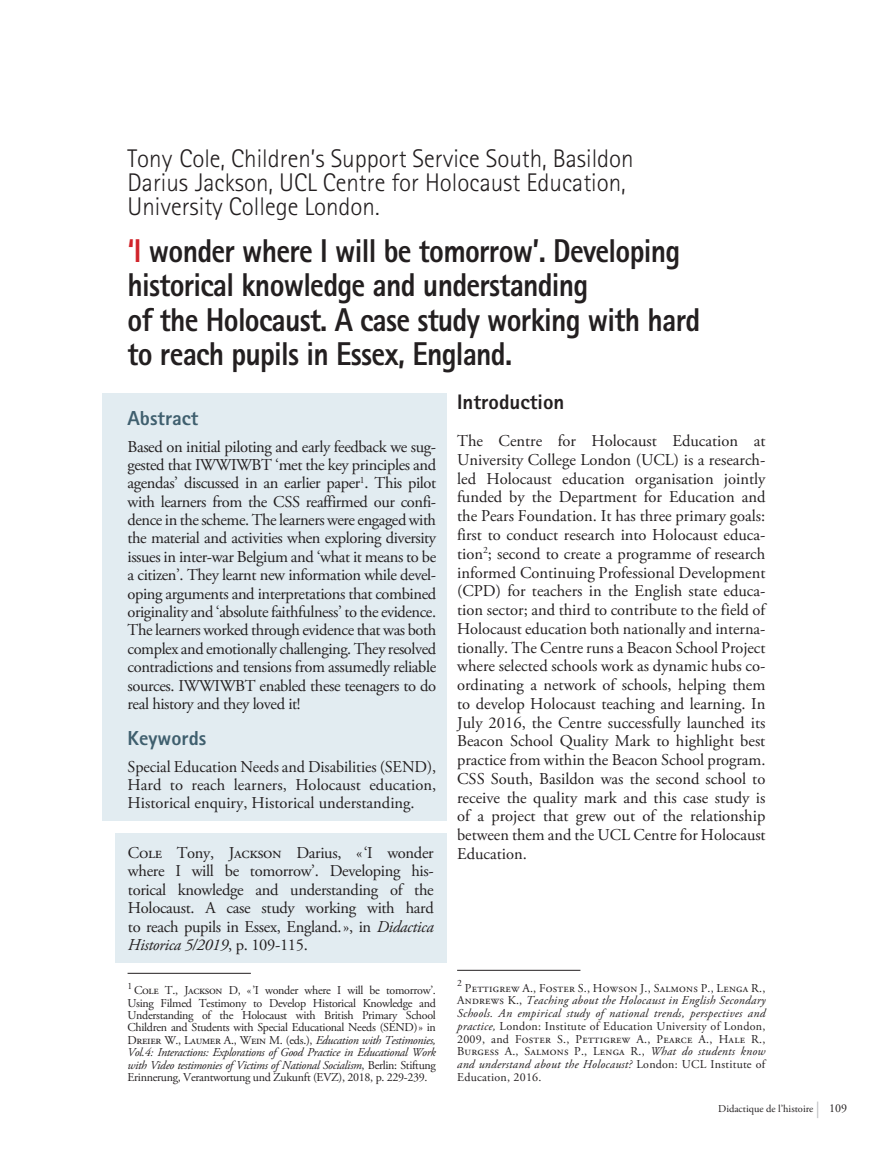
<style>
.page{position:relative;width:893px;height:1149px;background:#fff}
.page>*{position:absolute;margin:0;border:0;box-sizing:border-box;transform-origin:0 0}
.t1{font:800 33px/34.5px "Rotis Sans Serif";letter-spacing:-.025em;color:#231f20;scale:.9 1}
.t2{font:300 25.5px/24px "Rotis Sans Serif";color:#231f20}
.t3{font:800 21px "Rotis Sans Serif";color:#231f20}
.t4{font:800 20.25px "Rotis Sans Serif";color:#3f5f6e}
.t5{font:16.5px/18.8px "Adobe Garamond Pro";letter-spacing:-.02em;color:#231f20;text-align:justify}
.t6{font:12px/12.3px "Adobe Garamond Pro";letter-spacing:-.005em;color:#231f20;text-align:justify}
.t7{font:10.5px "Adobe Garamond Pro";color:#231f20}
.t8{font:9.6px "Adobe Garamond Pro";color:#231f20}
.s1{color:#d1232a}
.s2{font-style:italic}
.s3{font-size:16.5px;color:#bcbdc0}
.s4{font-size:12px}
</style>
<div class="page">
<hr style="left:128px;top:972px;width:123px;height:1px;background:#231f20">
<hr style="left:457px;top:969px;width:123px;height:1px;background:#231f20">
<div style="left:102px;top:393px;width:344px;height:428px;background:#e2ecf1"></div>
<div style="left:115px;top:833px;width:331px;height:129px;background:#e2ecf1"></div>
<h2 class="t2" style="left:128px;top:146px;width:508px">Tony Cole, Children’s Support Service South, Basildon<br>Darius Jackson, UCL Centre for Holocaust Education,<br>University College London.</h2>
<h1 class="t1" style="left:128px;top:233px;width:638px"><span class="s1">‘I</span> wonder where I will be tomorrow’. Developing historical knowledge and understanding<br>of the Holocaust. A case study working with hard to reach pupils in Essex, England.</h1>
<p class="t4" style="left:128px;top:405px;width:72px">Abstract</p>
<p class="t5" style="left:128px;top:437px;width:310px">Based on initial piloting and early feedback we sug&shy;gested that IWWIWBT ‘met the key principles and agendas’ discussed in an earlier paper<sup>1</sup>. This pilot with learners from the CSS reaffirmed our confi&shy;dence in the scheme. The learners were engaged with the material and activities when exploring diversity issues in inter-war Belgium and ‘what it means to be a citizen’. They learnt new information while devel&shy;oping arguments and interpretations that combined originality and ‘absolute faithfulness’ to the evidence.<br>The learners worked through evidence that was both complex and emotionally challenging. They resolved contradictions and tensions from assumedly reliable sources. IWWIWBT enabled these teenagers to do real history and they loved it!</p>
<p class="t4" style="left:128px;top:724px;width:80px">Keywords</p>
<p class="t5" style="left:128px;top:757px;width:310px">Special Education Needs and Disabilities (SEND), Hard to reach learners, Holocaust education, Historical enquiry, Historical understanding.</p>
<p class="t5" style="left:128px;top:843px;width:307px">Cole Tony, Jackson Darius, «‘I wonder where I will be tomorrow’. Developing his&shy;torical knowledge and understanding of the Holocaust. A case study working with hard to reach pupils in Essex, England.», in <span class="s2">Didactica Historica 5/2019</span>, p. 109-115.</p>
<p class="t8" style="left:128px;top:979px;width:6px">1</p>
<p class="t6" style="left:128px;top:984px;width:310px;text-indent:6px">Cole T., Jackson D, «’I wonder where I will be tomorrow’.<br>Using Filmed Testimony to Develop Historical Knowledge and Understanding of the Holocaust with British Primary School Children and Students with Special Educational Needs (SEND)» in Dreier W., Laumer A., Wein M. (eds.), <span class="s2">Education with Testimonies, Vol.4: Interactions: Explorations of Good Practice in Educational Work with Video testimonies of Victims of National Socialism</span>, Berlin: Stiftung Erinnerung, Verantwortung und Zukunft (EVZ), 2018, p. 229-239.</p>
<p class="t3" style="left:457px;top:388px;width:109px">Introduction</p>
<p class="t5" style="left:457px;top:432px;width:312px">The Centre for Holocaust Education at University College London (UCL) is a research&shy;led Holocaust education organisation jointly funded by the Department for Education and the Pears Foundation. It has three primary goals: first to conduct research into Holocaust educa&shy;tion<sup>2</sup>; second to create a programme of research informed Continuing Professional Development (CPD) for teachers in the English state educa&shy;tion sector; and third to contribute to the field of Holocaust education both nationally and interna&shy;tionally. The Centre runs a Beacon School Project where selected schools work as dynamic hubs co&shy;ordinating a network of schools, helping them to develop Holocaust teaching and learning. In July 2016, the Centre successfully launched its Beacon School Quality Mark to highlight best practice from within the Beacon School program.<br>CSS South, Basildon was the second school to receive the quality mark and this case study is of a project that grew out of the relationship between them and the UCL Centre for Holocaust Education.</p>
<p class="t8" style="left:457px;top:976px;width:6px">2</p>
<p class="t6" style="left:457px;top:981px;width:311px;line-height:12.8px;text-indent:8px">Pettigrew A., Foster S., Howson J., Salmons P., Lenga R., Andrews K., <span class="s2">Teaching about the Holocaust in English Secondary Schools. An empirical study of national trends, perspectives and practice,</span> London: Institute of Education University of London, 2009, and Foster S., Pettigrew A., Pearce A., Hale R., Burgess A., Salmons P., Lenga R., <span class="s2">What do students know and understand about the Holocaust?</span> London: UCL Institute of Education, 2016.</p>
<p class="t7" style="left:718px;top:1101px;width:130px">Didactique de l’histoire <span class="s3">|</span> <span class="s4">109</span></p>
</div>
